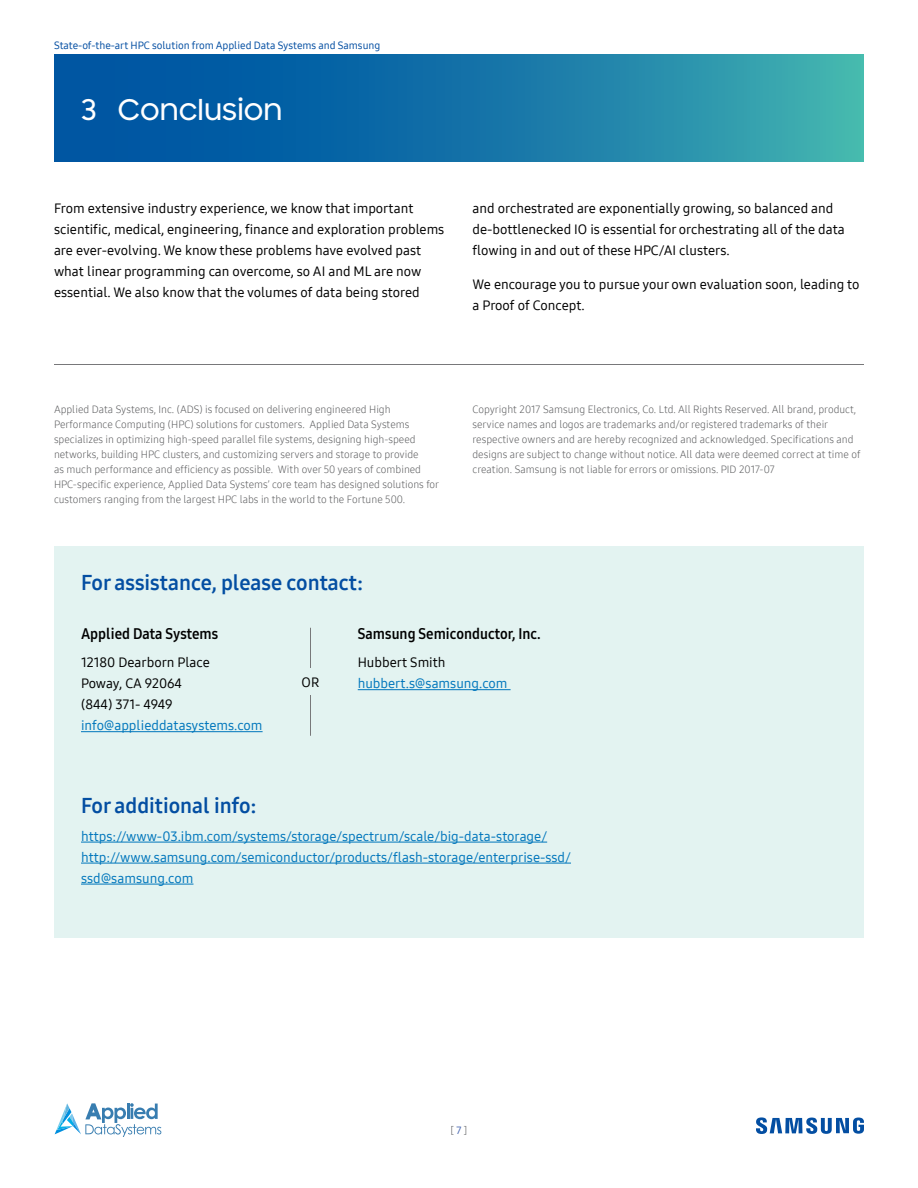
<style>
.page{position:relative;width:918px;height:1188px;background:#fff}
.page>*{position:absolute;margin:0;border:0;box-sizing:border-box;transform-origin:0 0}
.t1{font:500 28.5px "Samsung Sharp Sans";color:#fff}
.t2{font:21px "Samsung One 700";color:#034ea2}
.t3{font:15px "Samsung One 700 C";letter-spacing:.005em;color:#000}
.t4{font:13.5px/21px "Samsung One 500";color:#000}
.t5{font:13.5px/21px "Samsung One 500";color:#0076bc}
.t6{font:10.5px/15px "Samsung One 300";color:#58595b}
.t7{font:10.5px "Samsung One 500";letter-spacing:-.005em;color:#034ea2}
.s1{font-family:"Samsung One 500";color:#4665af}
</style>
<div class="page">
<svg style="left:756px;top:1117px;width:108px;height:17px"></svg>
<svg style="left:55px;top:1103px;width:106px;height:34px"></svg>
<div style="left:54px;top:547px;width:810px;height:391px;background:#e3f3f1"></div>
<svg style="left:54px;top:54px;width:810px;height:108px"></svg>
<hr style="left:54px;top:364px;width:810px;height:1px;background:#78787a">
<hr style="left:81px;top:731px;width:182px;height:1px;background:#0076bc">
<hr style="left:358px;top:689px;width:153px;height:1px;background:#0076bc">
<hr style="left:310px;top:628px;width:1px;height:108px;background:#78787a">
<div style="left:297px;top:668px;width:27px;height:27px;background:#e3f3f1"></div>
<hr style="left:81px;top:842px;width:466px;height:1px;background:#0076bc">
<hr style="left:81px;top:863px;width:490px;height:1px;background:#0076bc">
<hr style="left:81px;top:884px;width:112px;height:1px;background:#0076bc">
<p class="t7" style="left:54px;top:38px;width:328px">State-of-the-art HPC solution from Applied Data Systems and Samsung</p>
<h1 class="t1" style="left:81px;top:89px;width:203px">3 Conclusion</h1>
<p class="t4" style="left:54px;top:198px;width:392px">From extensive industry experience, we know that important scientific, medical, engineering, finance and exploration problems are ever-evolving. We know these problems have evolved past what linear programming can overcome, so AI and ML are now essential. We also know that the volumes of data being stored</p>
<p class="t4" style="left:472px;top:198px;width:374px">and orchestrated are exponentially growing, so balanced and de-bottlenecked IO is essential for orchestrating all of the data flowing in and out of these HPC/AI clusters.</p>
<p class="t4" style="left:472px;top:274px;width:389px">We encourage you to pursue your own evaluation soon, leading to a Proof of Concept.</p>
<p class="t6" style="left:54px;top:402px;width:387px">Applied Data Systems, Inc. (ADS) is focused on delivering engineered High Performance Computing (HPC) solutions for customers. Applied Data Systems specializes in optimizing high-speed parallel file systems, designing high-speed networks, building HPC clusters, and customizing servers and storage to provide<br>as much performance and efficiency as possible. With over 50 years of combined HPC-specific experience, Applied Data Systems’ core team has designed solutions for customers ranging from the largest HPC labs in the world to the Fortune 500.</p>
<p class="t6" style="left:472px;top:402px;width:390px">Copyright 2017 Samsung Electronics, Co. Ltd. All Rights Reserved. All brand, product, service names and logos are trademarks and/or registered trademarks of their respective owners and are hereby recognized and acknowledged. Specifications and designs are subject to change without notice. All data were deemed correct at time of creation. Samsung is not liable for errors or omissions. PID 2017-07</p>
<h2 class="t2" style="left:81px;top:569px;width:284px">For assistance, please contact:</h2>
<h3 class="t3" style="left:81px;top:624px;width:139px">Applied Data Systems</h3>
<p class="t4" style="left:81px;top:652px;width:130px">12180 Dearborn Place<br>Poway, CA 92064 (844) 371- 4949</p>
<p class="t5" style="left:81px;top:715px;width:183px">info@applieddatasystems.com</p>
<h3 class="t3" style="left:358px;top:624px;width:185px">Samsung Semiconductor, Inc.</h3>
<p class="t4" style="left:358px;top:652px;width:89px">Hubbert Smith</p>
<p class="t4" style="left:302px;top:672px;width:19px">OR</p>
<p class="t5" style="left:358px;top:673px;width:151px">hubbert.s@samsung.com</p>
<h2 class="t2" style="left:81px;top:791px;width:177px">For additional info:</h2>
<p class="t5" style="left:81px;top:825px;width:492px">https://www-03.ibm.com/systems/storage/spectrum/scale/big-data-storage/ http://www.samsung.com/semiconductor/products/flash-storage/enterprise-ssd/ ssd@samsung.com</p>
<p class="t6" style="left:451px;top:1123px;width:18px">[<span class="s1">7</span>]</p>
</div>
